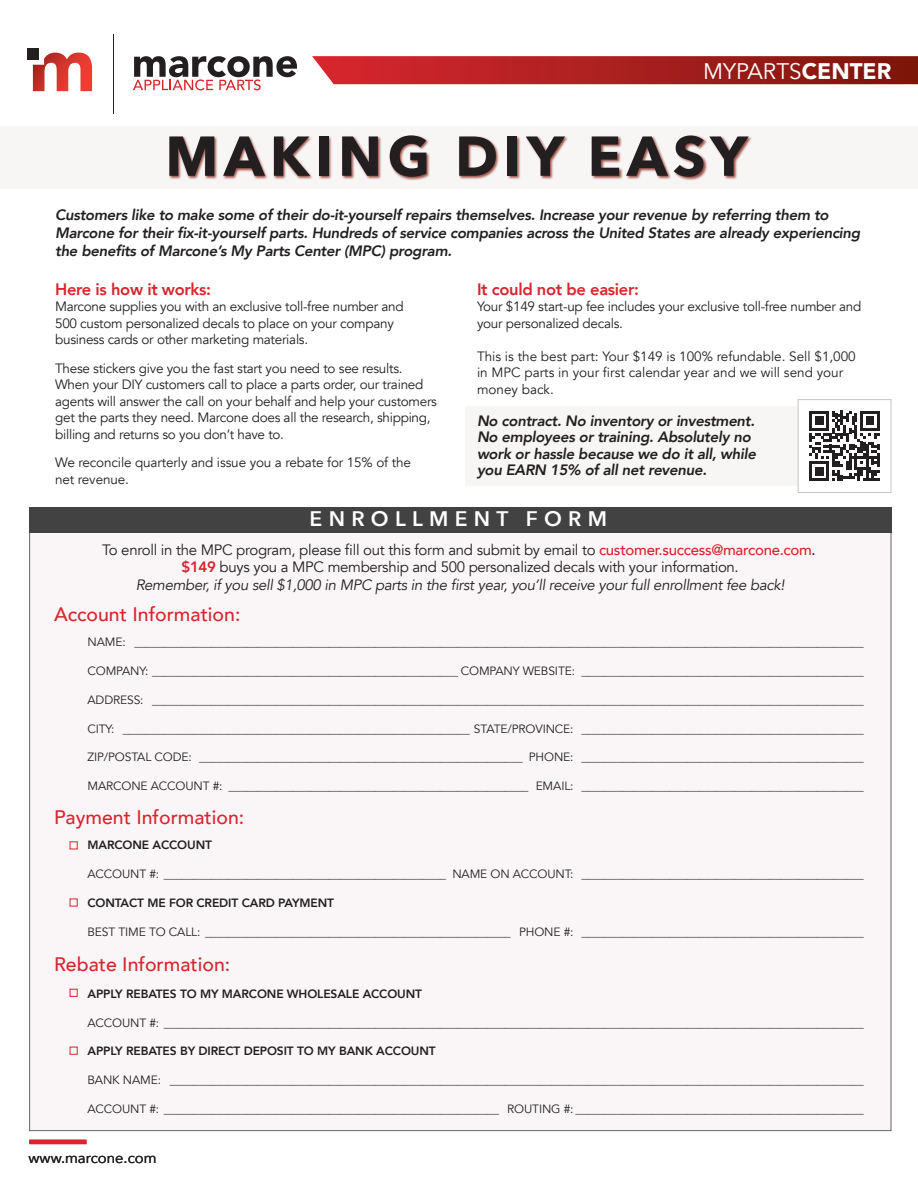
<style>
.page{position:relative;width:918px;height:1188px;background:#fff}
.page>*{position:absolute;margin:0;border:0;box-sizing:border-box;transform-origin:0 0}
.t1{font:700 55.5px "Avenir Next";letter-spacing:.1em;color:#231f20}
.t2{font:22.5px "Avenir";color:#fff}
.t3{font:600 21px "Avenir Next";letter-spacing:.3em;color:#fff}
.t4{font:500 19.5px "Avenir";color:#d8252e}
.t5{font:800 16.5px "Avenir";letter-spacing:-.02em;color:#d8252e}
.t6{font:italic 800 15px/16.5px "Avenir";letter-spacing:-.02em;color:#231f20}
.t7{font:italic 15px/18px "Avenir";letter-spacing:-.02em;color:#231f20;text-align:center}
.t8{font:15px "Avenir";letter-spacing:-.02em;color:#231f20}
.t9{font:15px "Avenir";color:#231f20}
.t10{font:13.5px/16.5px "Avenir";letter-spacing:-.02em;color:#231f20}
.t11{font:13.5px/16.5px "Avenir";color:#231f20}
.t12{font:12px "Avenir";letter-spacing:-.01em;color:#231f20}
.t13{font:800 12px "Avenir";letter-spacing:-.01em;color:#231f20}
.s1{font-weight:900}
.s2{font-weight:500;color:#d8252e}
.s3{font-weight:500}
.s4{font-weight:800;font-style:normal;color:#d8252e}
.s5{font-style:normal}
</style>
<div class="page">
<div style="left:465px;top:406px;width:409px;height:80px;background:#f8f5f5"></div>
<div style="left:29px;top:513px;width:863px;height:618px;background:#faf6f7"></div>
<hr style="left:113px;top:34px;width:1px;height:80px;background:#231f20">
<svg style="left:33px;top:53px;width:59px;height:38px"></svg>
<div style="left:27px;top:48px;width:11px;height:11px;background:#231f20"></div>
<svg style="left:133px;top:56px;width:164px;height:34px"></svg>
<div style="left:70px;top:841px;width:8px;height:8px;border:1px solid #d8252e"></div>
<div style="left:70px;top:899px;width:8px;height:7px;border:1px solid #d8252e"></div>
<div style="left:70px;top:989px;width:8px;height:8px;border:1px solid #d8252e"></div>
<div style="left:70px;top:1047px;width:8px;height:8px;border:1px solid #d8252e"></div>
<div style="left:0;top:126px;width:918px;height:63px;background:#f8f5f5"></div>
<hr style="left:29px;top:1140px;width:58px;height:4px;background:#d8252e">
<svg style="left:312px;top:56px;width:606px;height:28px;background:#ab2423"></svg>
<div style="left:169px;top:135px;width:584px;height:46px;background:#791407;opacity:.75"></div>
<div style="left:29px;top:507px;width:863px;height:25px;background:#424242"></div>
<div style="left:798px;top:400px;width:93px;height:92px;background:#fff"></div>
<svg style="left:809px;top:411px;width:71px;height:70px"></svg>
<div style="left:798px;top:399px;width:93px;height:94px;border:1px solid #c5c4c6"></div>
<p class="t2" style="left:703px;top:58px;width:190px">MYPARTS<span class="s1">CENTER</span></p>
<p class="t1" style="left:165px;top:108px;width:584px">MAKING DIY EASY</p>
<p class="t6" style="left:55px;top:206px;width:775px">Customers like to make some of their do-it-yourself repairs themselves. Increase your revenue by referring them to</p>
<p class="t6" style="left:55px;top:224px;width:807px;line-height:18px">Marcone for their fix-it-yourself parts. Hundreds of service companies across the United States are already experiencing the benefits of Marcone’s My Parts Center (MPC) program.</p>
<p class="t5" style="left:55px;top:276px;width:157px">Here is how it works:</p>
<p class="t10" style="left:55px;top:299px;width:350px">Marcone supplies you with an exclusive toll-free number and<br>500 custom personalized decals to place on your company business cards or other marketing materials.</p>
<p class="t10" style="left:55px;top:360px;width:349px">These stickers give you the fast start you need to see results.</p>
<p class="t10" style="left:55px;top:377px;width:383px">When your DIY customers call to place a parts order, our trained agents will answer the call on your behalf and help your customers get the parts they need. Marcone does all the research, shipping, billing and returns so you don’t have to.</p>
<p class="t10" style="left:55px;top:455px;width:357px">We reconcile quarterly and issue you a rebate for 15% of the net revenue.</p>
<p class="t5" style="left:477px;top:276px;width:163px">It could not be easier:</p>
<p class="t10" style="left:477px;top:299px;width:386px">Your $149 start-up fee includes your exclusive toll-free number and your personalized decals.</p>
<p class="t11" style="left:477px;top:348px;width:380px">This is the best part: Your $149 is 100% refundable. Sell $1,000 in MPC parts in your first calendar year and we will send your money back.</p>
<p class="t6" style="left:477px;top:413px;width:281px">No contract. No inventory or investment.<br>No employees or training. Absolutely no work or hassle because we do it all, while you EARN 15% of all net revenue.</p>
<p class="t3" style="left:310px;top:501px;width:299px">ENROLLMENT FORM</p>
<p class="t8" style="left:102px;top:541px;width:715px">To enroll in the MPC program, please fill out this form and submit by email to <span class="s2">customer.success@marcone.com</span><span class="s3">.</span></p>
<p class="t7" style="left:136px;top:558px;width:650px"><span class="s4">$149</span> <span class="s5">buys you a MPC membership and 500 personalized decals with your information.<br></span>Remember, if you sell $1,000 in MPC parts in the first year, you’ll receive your full enrollment fee back!</p>
<p class="t4" style="left:54px;top:598px;width:188px">Account Information:</p>
<p class="t12" style="left:87px;top:635px;width:778px">NAME: ____________________________________________________________________________________________________________________________</p>
<p class="t12" style="left:87px;top:664px;width:778px">COMPANY: ____________________________________________________ COMPANY WEBSITE: ________________________________________________</p>
<p class="t12" style="left:87px;top:692px;width:778px">ADDRESS: _________________________________________________________________________________________________________________________</p>
<p class="t12" style="left:87px;top:721px;width:778px">CITY: ___________________________________________________________ STATE/PROVINCE: ________________________________________________</p>
<p class="t12" style="left:87px;top:750px;width:778px">ZIP/POSTAL CODE: _______________________________________________________ PHONE: ________________________________________________</p>
<p class="t12" style="left:87px;top:779px;width:778px">MARCONE ACCOUNT #: ___________________________________________________ EMAIL: ________________________________________________</p>
<p class="t4" style="left:54px;top:800px;width:192px">Payment Information:</p>
<p class="t13" style="left:87px;top:836px;width:126px">MARCONE ACCOUNT</p>
<p class="t12" style="left:87px;top:867px;width:778px">ACCOUNT #: ________________________________________________ NAME ON ACCOUNT: ________________________________________________</p>
<p class="t13" style="left:87px;top:893px;width:248px">CONTACT ME FOR CREDIT CARD PAYMENT</p>
<p class="t12" style="left:87px;top:924px;width:778px">BEST TIME TO CALL: ____________________________________________________ PHONE #: ________________________________________________</p>
<p class="t4" style="left:54px;top:948px;width:178px">Rebate Information:</p>
<p class="t13" style="left:87px;top:984px;width:336px">APPLY REBATES TO MY MARCONE WHOLESALE ACCOUNT</p>
<p class="t12" style="left:87px;top:1015px;width:778px">ACCOUNT #: _______________________________________________________________________________________________________________________</p>
<p class="t13" style="left:87px;top:1042px;width:350px">APPLY REBATES BY DIRECT DEPOSIT TO MY BANK ACCOUNT</p>
<p class="t12" style="left:87px;top:1073px;width:778px">BANK NAME: ______________________________________________________________________________________________________________________</p>
<p class="t12" style="left:87px;top:1102px;width:778px">ACCOUNT #: _________________________________________________________ ROUTING #: _________________________________________________</p>
<p class="t9" style="left:28px;top:1146px;width:130px">www.marcone.com</p>
</div>
